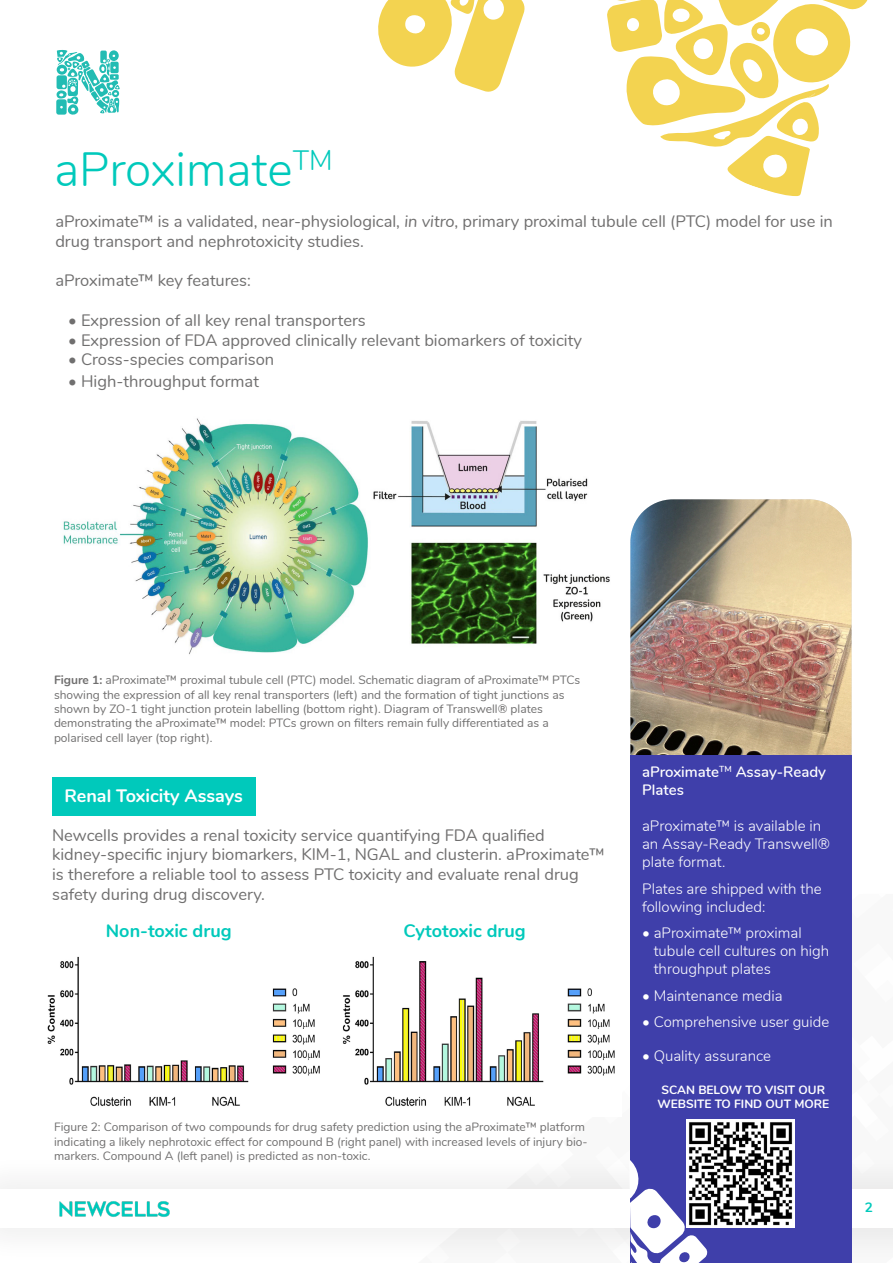
<style>
.page{position:relative;width:893px;height:1263px;background:#fff}
.page>*{position:absolute;margin:0;border:0;box-sizing:border-box;transform-origin:0 0}
.t1{font:300 48px "Nunito";color:#00c9bb}
.t2{font:700 18px "Nunito";color:#00c9bb}
.t3{font:700 18px "Nunito";color:#fff}
.t4{font:16.5px/19.8px "Nunito";color:#706f6f}
.t5{font:300 15px/18px "Nunito";color:#fff}
.t6{font:600 15px/18px "Nunito";color:#fff}
.t7{font:700 13.5px "Nunito";color:#00c9bb}
.t8{font:12px/14.4px "Nunito";color:#706f6f}
.t9{font:700 12px/14.4px "Nunito";color:#fff;text-align:center}
.s1{font-style:italic}
.s2{font-weight:700}
</style>
<div class="page">
<div style="left:0;top:1153px;width:893px;height:110px;background:#f8f8f8"></div>
<div style="left:0;top:1189px;width:893px;height:38px;background:#fff"></div>
<svg style="left:378px;top:0;width:147px;height:92px"></svg>
<svg style="left:607px;top:0;width:261px;height:197px"></svg>
<div style="left:52px;top:777px;width:203px;height:38px;background:#00c9bb"></div>
<img style="left:630px;top:499px;width:221px;height:256px">
<div style="left:630px;top:755px;width:221px;height:508px;background:#3f3faa"></div>
<svg style="left:629px;top:1142px;width:118px;height:121px"></svg>
<img style="left:63px;top:418px;width:547px;height:237px">
<img style="left:687px;top:1119px;width:108px;height:108px">
<img style="left:59px;top:1201px;width:111px;height:16px">
<img style="left:47px;top:956px;width:568px;height:150px">
<svg style="left:56px;top:50px;width:64px;height:65px"></svg>
<p class="t1" style="left:54px;top:134px;width:280px">aProximate<sup>TM</sup></p>
<p class="t4" style="left:55px;top:210px;width:779px">aProximate™ is a validated, near-physiological, <span class="s1">in vitro</span>, primary proximal tubule cell (PTC) model for use in drug transport and nephrotoxicity studies.</p>
<p class="t4" style="left:55px;top:270px;width:197px">aProximate™ key features:</p>
<p class="t4" style="left:68px;top:309px;width:299px">• Expression of all key renal transporters</p>
<p class="t4" style="left:68px;top:329px;width:515px">• Expression of FDA approved clinically relevant biomarkers of toxicity</p>
<p class="t4" style="left:68px;top:349px;width:208px">• Cross-species comparison</p>
<p class="t4" style="left:68px;top:370px;width:192px">• High-throughput format</p>
<p class="t8" style="left:54px;top:672px;width:528px"><span class="s2">Figure 1:</span> aProximate™ proximal tubule cell (PTC) model. Schematic diagram of aProximate™ PTCs showing the expression of all key renal transporters (left) and the formation of tight junctions as shown by ZO-1 tight junction protein labelling (bottom right). Diagram of Transwell® plates</p>
<p class="t8" style="left:54px;top:715px;width:496px">demonstrating the aProximate™ model: PTCs grown on filters remain fully differentiated as a</p>
<p class="t8" style="left:54px;top:730px;width:160px">polarised cell layer (top right).</p>
<p class="t3" style="left:64px;top:782px;width:180px">Renal Toxicity Assays</p>
<p class="t4" style="left:52px;top:824px;width:494px">Newcells provides a renal toxicity service quantifying FDA qualified</p>
<p class="t4" style="left:52px;top:844px;width:554px">kidney-specific injury biomarkers, KIM-1, NGAL and clusterin. aProximate™ is therefore a reliable tool to assess PTC toxicity and evaluate renal drug safety during drug discovery.</p>
<p class="t2" style="left:106px;top:918px;width:127px">Non-toxic drug</p>
<p class="t2" style="left:404px;top:918px;width:124px">Cytotoxic drug</p>
<p class="t8" style="left:54px;top:1119px;width:535px">Figure 2: Comparison of two compounds for drug safety prediction using the aProximate™ platform indicating a likely nephrotoxic effect for compound B (right panel) with increased levels of injury bio&shy;markers. Compound A (left panel) is predicted as non-toxic.</p>
<p class="t6" style="left:642px;top:762px;width:185px">aProximate<sup>TM</sup> Assay-Ready<br>Plates</p>
<p class="t5" style="left:642px;top:816px;width:190px">aProximate™ is available in an Assay-Ready Transwell® plate format.</p>
<p class="t5" style="left:642px;top:878px;width:181px">Plates are shipped with the following included:</p>
<p class="t5" style="left:654px;top:923px;width:177px;text-indent:-12px">• aProximate™ proximal tubule cell cultures on high throughput plates</p>
<p class="t5" style="left:642px;top:985px;width:142px">• Maintenance media</p>
<p class="t5" style="left:642px;top:1012px;width:189px">• Comprehensive user guide</p>
<p class="t5" style="left:642px;top:1046px;width:131px">• Quality assurance</p>
<p class="t9" style="left:657px;top:1081px;width:173px">SCAN BELOW TO VISIT OUR<br>WEBSITE TO FIND OUT MORE</p>
<p class="t7" style="left:865px;top:1197px;width:10px">2</p>
</div>
